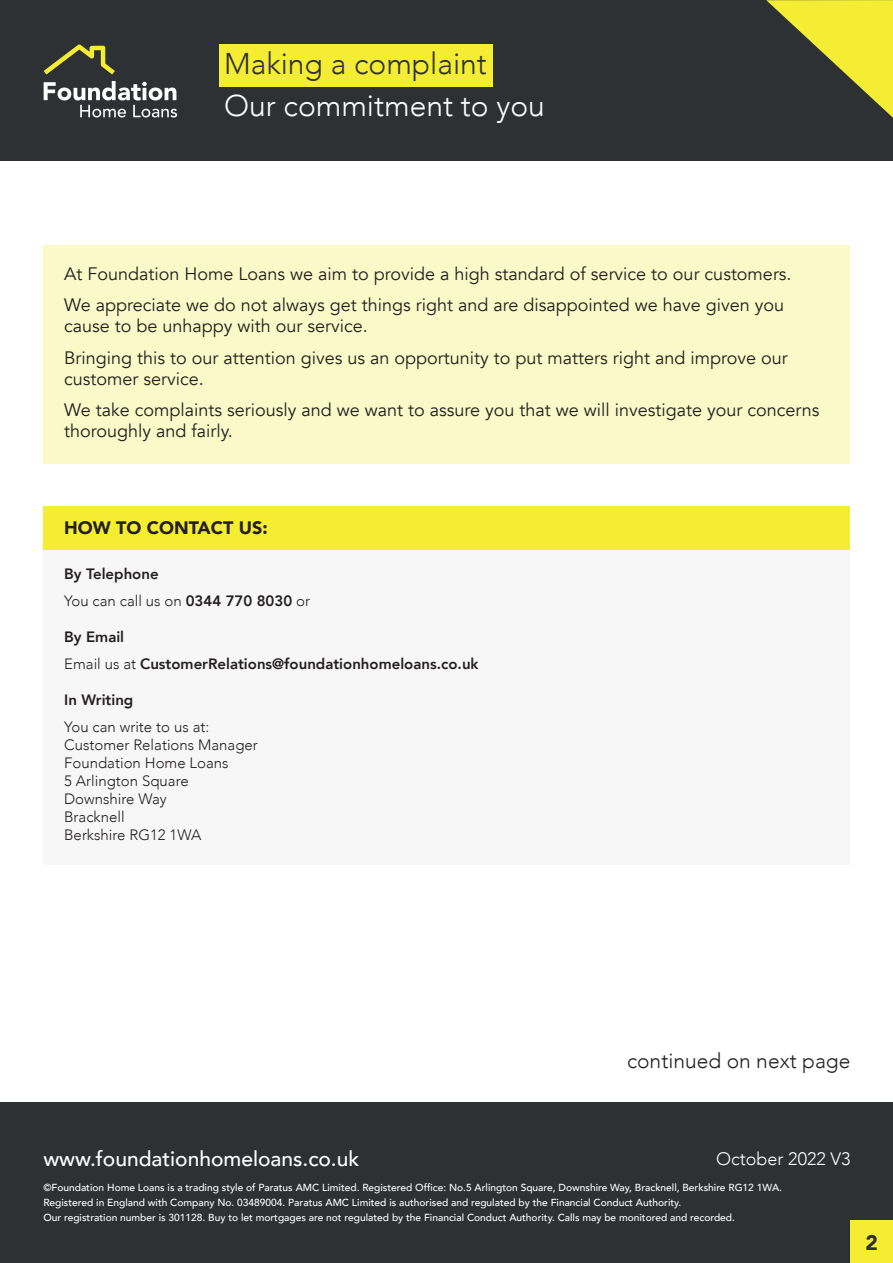
<style>
.page{position:relative;width:893px;height:1263px;background:#fff}
.page>*{position:absolute;margin:0;border:0;box-sizing:border-box;transform-origin:0 0}
.t1{font:300 30px "Avenir";color:#fff}
.t2{font:300 30px "Avenir";color:#2e3134}
.t3{font:500 21px "Avenir";color:#fff}
.t4{font:300 21px "Avenir";color:#231f20}
.t5{font:900 21px "Avenir";color:#2e3134}
.t6{font:18px/31.5px "Avenir";color:#231f20}
.t7{font:900 18px "Avenir";color:#231f20}
.t8{font:300 18px "Avenir";color:#fff}
.t9{font:300 15px/18px "Avenir";color:#231f20}
.t10{font:800 15px/27px "Avenir";color:#231f20}
.t11{font:500 10.2px/15px "Avenir";color:#fff}
.s1{font-weight:300}
</style>
<div class="page">
<div style="left:0;top:0;width:893px;height:160px;background:#2e3134"></div>
<svg style="left:44px;top:81px;width:133px;height:36px"></svg>
<svg style="left:44px;top:44px;width:71px;height:31px"></svg>
<div style="left:219px;top:45px;width:274px;height:42px;background:#f4ed33"></div>
<svg style="left:766px;top:0;width:127px;height:118px"></svg>
<div style="left:0;top:1102px;width:893px;height:161px;background:#2e3134"></div>
<div style="left:850px;top:1220px;width:43px;height:43px;background:#f4ed33"></div>
<div style="left:43px;top:245px;width:807px;height:218px;background:#fbf9c8"></div>
<div style="left:44px;top:548px;width:806px;height:317px;background:#f7f7f8"></div>
<div style="left:43px;top:506px;width:807px;height:43px;background:#f4ed33"></div>
<h1 class="t2" style="left:224px;top:46px;width:264px">Making a complaint</h1>
<h1 class="t1" style="left:224px;top:88px;width:322px">Our commitment to you</h1>
<h3 class="t6" style="left:64px;top:258px;width:729px">At Foundation Home Loans we aim to provide a high standard of service to our customers.<br>We appreciate we do not always get things right and are disappointed we have given you</h3>
<h3 class="t6" style="left:64px;top:311px;width:725px">cause to be unhappy with our service.<br>Bringing this to our attention gives us an opportunity to put matters right and improve our</h3>
<h3 class="t6" style="left:64px;top:363px;width:757px">customer service.<br>We take complaints seriously and we want to assure you that we will investigate your concerns</h3>
<h3 class="t6" style="left:64px;top:416px;width:170px">thoroughly and fairly.</h3>
<h3 class="t7" style="left:64px;top:512px;width:205px">HOW TO CONTACT US:</h3>
<h3 class="t10" style="left:64px;top:560px;width:247px">By Telephone<br><span class="s1">You can call us on</span> 0344 770 8030 <span class="s1">or</span></h3>
<h3 class="t10" style="left:64px;top:623px;width:416px">By Email<br><span class="s1">Email us at</span> CustomerRelations@foundationhomeloans.co.uk</h3>
<h3 class="t10" style="left:64px;top:686px;width:71px">In Writing</h3>
<h3 class="t9" style="left:64px;top:718px;width:195px">You can write to us at:<br>Customer Relations Manager<br>Foundation Home Loans<br>5 Arlington Square<br>Downshire Way<br>Bracknell<br>Berkshire RG12 1WA</h3>
<h2 class="t4" style="left:627px;top:1048px;width:225px">continued on next page</h2>
<h2 class="t3" style="left:43px;top:1140px;width:317px">www.foundationhomeloans.co.uk</h2>
<p class="t11" style="left:43px;top:1179px;width:740px">©Foundation Home Loans is a trading style of Paratus AMC Limited. Registered Office: No.5 Arlington Square, Downshire Way, Bracknell, Berkshire RG12 1WA.<br>Registered in England with Company No. 03489004. Paratus AMC Limited is authorised and regulated by the Financial Conduct Authority.<br>Our registration number is 301128. Buy to let mortgages are not regulated by the Financial Conduct Authority. Calls may be monitored and recorded.</p>
<h3 class="t8" style="left:716px;top:1148px;width:136px">October 2022 V3</h3>
<h2 class="t5" style="left:866px;top:1224px;width:14px">2</h2>
</div>
